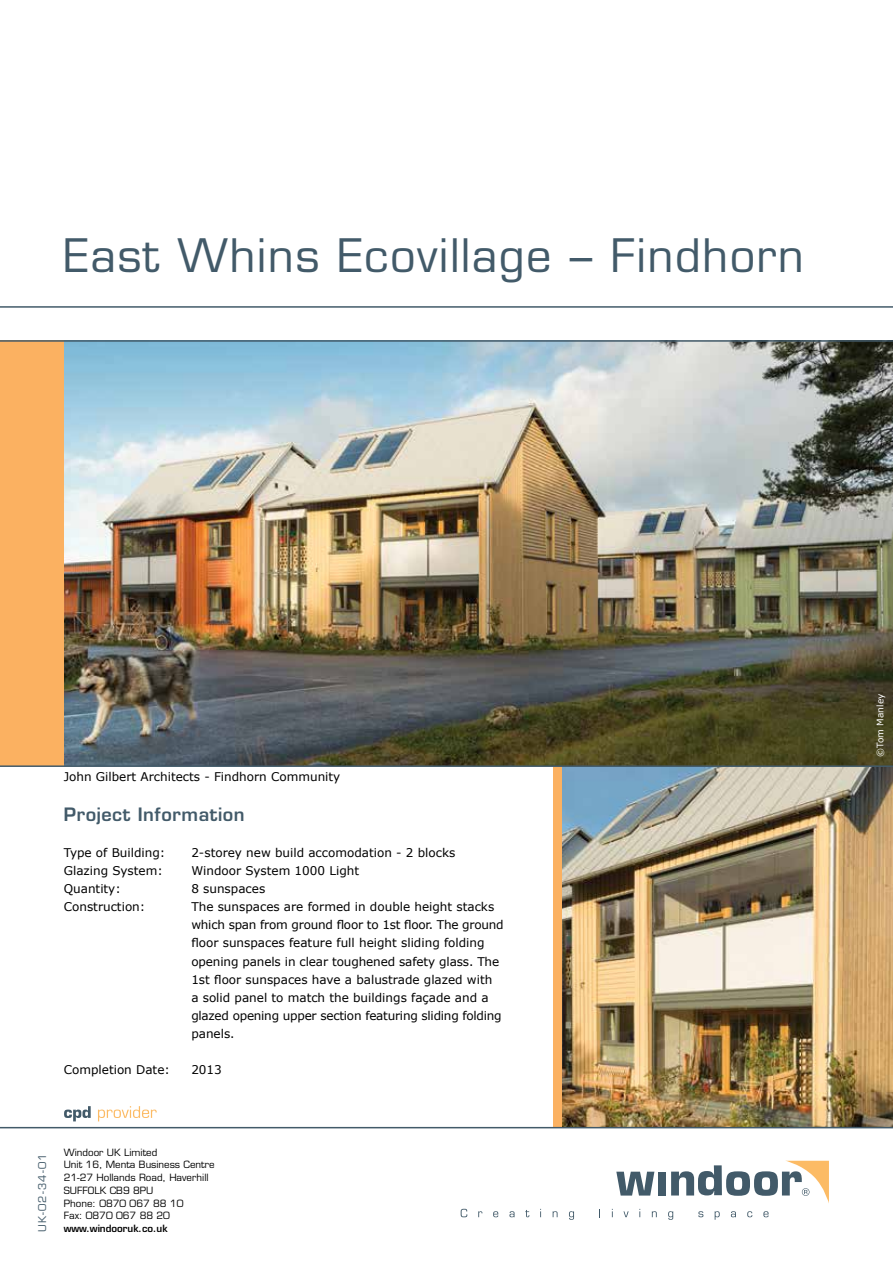
<style>
.page{position:relative;width:893px;height:1263px;background:#fff}
.page>*{position:absolute;margin:0;border:0;box-sizing:border-box;transform-origin:0 0}
.t1{font:45px "Eurostile LT Std";letter-spacing:.03em;color:#425a69}
.t2{font:600 18px "Eurostile LT Std";letter-spacing:.03em;color:#425a69}
.t3{font:12px/18px "Verdana";color:#000}
.t4{font:10.5px "Eurostile LT Std";letter-spacing:.12em;color:#425a69}
.t5{font:9.75px/12.8px "Eurostile LT Std";color:#000}
.t6{font:600 9.75px "Eurostile LT Std";color:#000}
.t7{font:9px "Verdana";color:#fff}
</style>
<div class="page">
<hr style="left:0;top:306px;width:893px;height:2px;background:#425a69">
<div style="left:658px;top:1171px;width:8px;height:24px;background:#425a69"></div>
<svg style="left:671px;top:1161px;width:158px;height:42px"></svg>
<svg style="left:616px;top:1172px;width:38px;height:23px"></svg>
<svg style="left:461px;top:1209px;width:6px;height:8px"></svg>
<svg style="left:478px;top:1211px;width:4px;height:6px"></svg>
<svg style="left:493px;top:1211px;width:5px;height:6px"></svg>
<svg style="left:509px;top:1211px;width:6px;height:6px"></svg>
<svg style="left:525px;top:1210px;width:4px;height:7px"></svg>
<svg style="left:553px;top:1211px;width:5px;height:6px"></svg>
<svg style="left:569px;top:1211px;width:5px;height:9px"></svg>
<svg style="left:623px;top:1211px;width:6px;height:6px"></svg>
<svg style="left:652px;top:1211px;width:5px;height:6px"></svg>
<svg style="left:668px;top:1211px;width:5px;height:9px"></svg>
<svg style="left:698px;top:1211px;width:5px;height:6px"></svg>
<svg style="left:715px;top:1211px;width:5px;height:9px"></svg>
<svg style="left:731px;top:1211px;width:5px;height:6px"></svg>
<svg style="left:747px;top:1211px;width:5px;height:6px"></svg>
<svg style="left:763px;top:1211px;width:6px;height:6px"></svg>
<img style="left:561px;top:767px;width:332px;height:360px">
<div style="left:553px;top:765px;width:8px;height:362px;background:#fbb161"></div>
<img style="left:64px;top:342px;width:829px;height:423px">
<div style="left:0;top:340px;width:64px;height:425px;background:#fbb161"></div>
<hr style="left:0;top:1127px;width:893px;height:1px;background:#425a69">
<svg style="left:64px;top:1106px;width:27px;height:15px"></svg>
<svg style="left:98px;top:1106px;width:59px;height:15px"></svg>
<hr style="left:0;top:765px;width:893px;height:2px;background:#425a69">
<hr style="left:0;top:340px;width:893px;height:2px;background:#425a69">
<h1 class="t1" style="left:64px;top:228px;width:742px">East Whins Ecovillage – Findhorn</h1>
<p class="t3" style="left:64px;top:767px;width:278px">John Gilbert Architects - Findhorn Community</p>
<h2 class="t2" style="left:64px;top:804px;width:182px">Project Information</h2>
<p class="t3" style="left:64px;top:844px;width:103px">Type of Building:</p>
<p class="t3" style="left:191px;top:844px;width:266px">2-storey new build accomodation - 2 blocks</p>
<p class="t3" style="left:64px;top:862px;width:101px">Glazing System:</p>
<p class="t3" style="left:191px;top:862px;width:169px">Windoor System 1000 Light</p>
<p class="t3" style="left:64px;top:880px;width:59px">Quantity:</p>
<p class="t3" style="left:191px;top:880px;width:75px">8 sunspaces</p>
<p class="t3" style="left:64px;top:898px;width:83px">Construction:</p>
<p class="t3" style="left:191px;top:898px;width:314px">The sunspaces are formed in double height stacks which span from ground floor to 1st floor. The ground floor sunspaces feature full height sliding folding opening panels in clear toughened safety glass. The 1st floor sunspaces have a balustrade glazed with<br>a solid panel to match the buildings façade and a glazed opening upper section featuring sliding folding panels.</p>
<p class="t3" style="left:64px;top:1060px;width:108px">Completion Date:</p>
<p class="t3" style="left:191px;top:1060px;width:32px">2013</p>
<p class="t4" style="left:36px;top:1232px;width:81px;rotate:-90deg">UK-02-34-01</p>
<p class="t5" style="left:64px;top:1146px;width:152px">Windoor UK Limited<br>Unit 16, Menta Business Centre<br>21-27 Hollands Road, Haverhill<br>SUFFOLK CB9 8PU<br>Phone: 0870 067 88 10<br>Fax: 0870 067 88 20</p>
<p class="t6" style="left:64px;top:1222px;width:105px">www.windooruk.co.uk</p>
<p class="t7" style="left:874px;top:756px;width:64px;rotate:-90deg">©Tom Manley</p>
</div>
